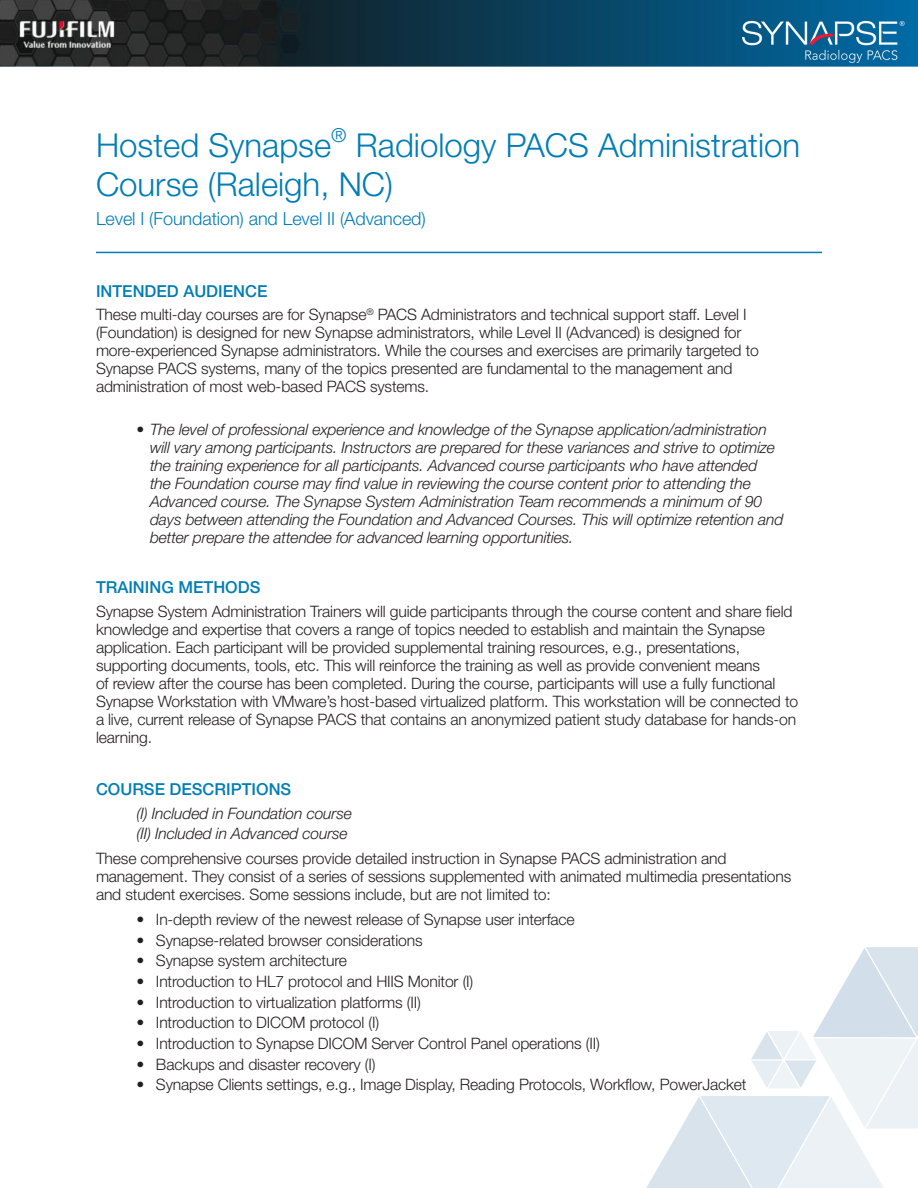
<style>
.page{position:relative;width:918px;height:1188px;background:#fff}
.page>*{position:absolute;margin:0;border:0;box-sizing:border-box;transform-origin:0 0}
.t1{font:300 33px/39px "Helvetica Neue LT Std";color:#007db5}
.t2{font:300 19.2px "Helvetica Neue LT Std";color:#007db5}
.t3{font:300 18px "Helvetica Neue LT Std";letter-spacing:-.005em;color:#007db5}
.t4{font:500 16.5px "Helvetica Neue LT Std";color:#007db5}
.t5{font:300 15.75px/18px "Helvetica Neue LT Std";letter-spacing:-.01em;color:#231f20}
.t6{font:italic 300 15.75px/18px "Helvetica Neue LT Std";letter-spacing:-.01em;color:#231f20}
.s1{font-style:normal}
</style>
<div class="page">
<img style="left:0;top:0;width:918px;height:67px">
<svg style="left:646px;top:947px;width:272px;height:241px"></svg>
<hr style="left:96px;top:252px;width:726px;height:1px;background:#007db5">
<h1 class="t1" style="left:96px;top:125px;width:237px">Hosted Synapse</h1>
<p class="t2" style="left:331px;top:123px;width:17px">®</p>
<h1 class="t1" style="left:96px;top:125px;width:706px;text-indent:260px">Radiology PACS Administration<br>Course (Raleigh, NC)</h1>
<p class="t3" style="left:96px;top:208px;width:331px">Level I (Foundation) and Level II (Advanced)</p>
<p class="t4" style="left:96px;top:281px;width:173px">INTENDED AUDIENCE</p>
<p class="t5" style="left:96px;top:305px;width:665px">These multi-day courses are for Synapse<sup>®</sup> PACS Administrators and technical support staff. Level I (Foundation) is designed for new Synapse administrators, while Level II (Advanced) is designed for more-experienced Synapse administrators. While the courses and exercises are primarily targeted to Synapse PACS systems, many of the topics presented are fundamental to the management and administration of most web-based PACS systems.</p>
<p class="t6" style="left:150px;top:420px;width:635px;text-indent:-14px"><span class="s1">•</span> The level of professional experience and knowledge of the Synapse application/administration will vary among participants. Instructors are prepared for these variances and strive to optimize the training experience for all participants. Advanced course participants who have attended<br>the Foundation course may find value in reviewing the course content prior to attending the Advanced course. The Synapse System Administration Team recommends a minimum of 90 days between attending the Foundation and Advanced Courses. This will optimize retention and better prepare the attendee for advanced learning opportunities.</p>
<p class="t4" style="left:96px;top:578px;width:166px">TRAINING METHODS</p>
<p class="t5" style="left:96px;top:602px;width:704px">Synapse System Administration Trainers will guide participants through the course content and share field knowledge and expertise that covers a range of topics needed to establish and maintain the Synapse application. Each participant will be provided supplemental training resources, e.g., presentations, supporting documents, tools, etc. This will reinforce the training as well as provide convenient means<br>of review after the course has been completed. During the course, participants will use a fully functional Synapse Workstation with VMware’s host-based virtualized platform. This workstation will be connected to a live, current release of Synapse PACS that contains an anonymized patient study database for hands-on learning.</p>
<p class="t4" style="left:96px;top:780px;width:197px">COURSE DESCRIPTIONS</p>
<p class="t6" style="left:136px;top:803px;width:217px;line-height:20.7px">(I) Included in Foundation course (II) Included in Advanced course</p>
<p class="t5" style="left:96px;top:849px;width:697px">These comprehensive courses provide detailed instruction in Synapse PACS administration and management. They consist of a series of sessions supplemented with animated multimedia presentations and student exercises. Some sessions include, but are not limited to:</p>
<p class="t5" style="left:136px;top:910px;width:440px">• In-depth review of the newest release of Synapse user interface</p>
<p class="t5" style="left:136px;top:931px;width:288px">• Synapse-related browser considerations</p>
<p class="t5" style="left:136px;top:951px;width:212px">• Synapse system architecture</p>
<p class="t5" style="left:136px;top:972px;width:338px">• Introduction to HL7 protocol and HIIS Monitor (I)</p>
<p class="t5" style="left:136px;top:993px;width:286px">• Introduction to virtualization platforms (II)</p>
<p class="t5" style="left:136px;top:1013px;width:244px">• Introduction to DICOM protocol (I)</p>
<p class="t5" style="left:136px;top:1034px;width:465px">• Introduction to Synapse DICOM Server Control Panel operations (II)</p>
<p class="t5" style="left:136px;top:1055px;width:241px">• Backups and disaster recovery (I)</p>
<p class="t5" style="left:136px;top:1076px;width:612px">• Synapse Clients settings, e.g., Image Display, Reading Protocols, Workflow, PowerJacket</p>
</div>
